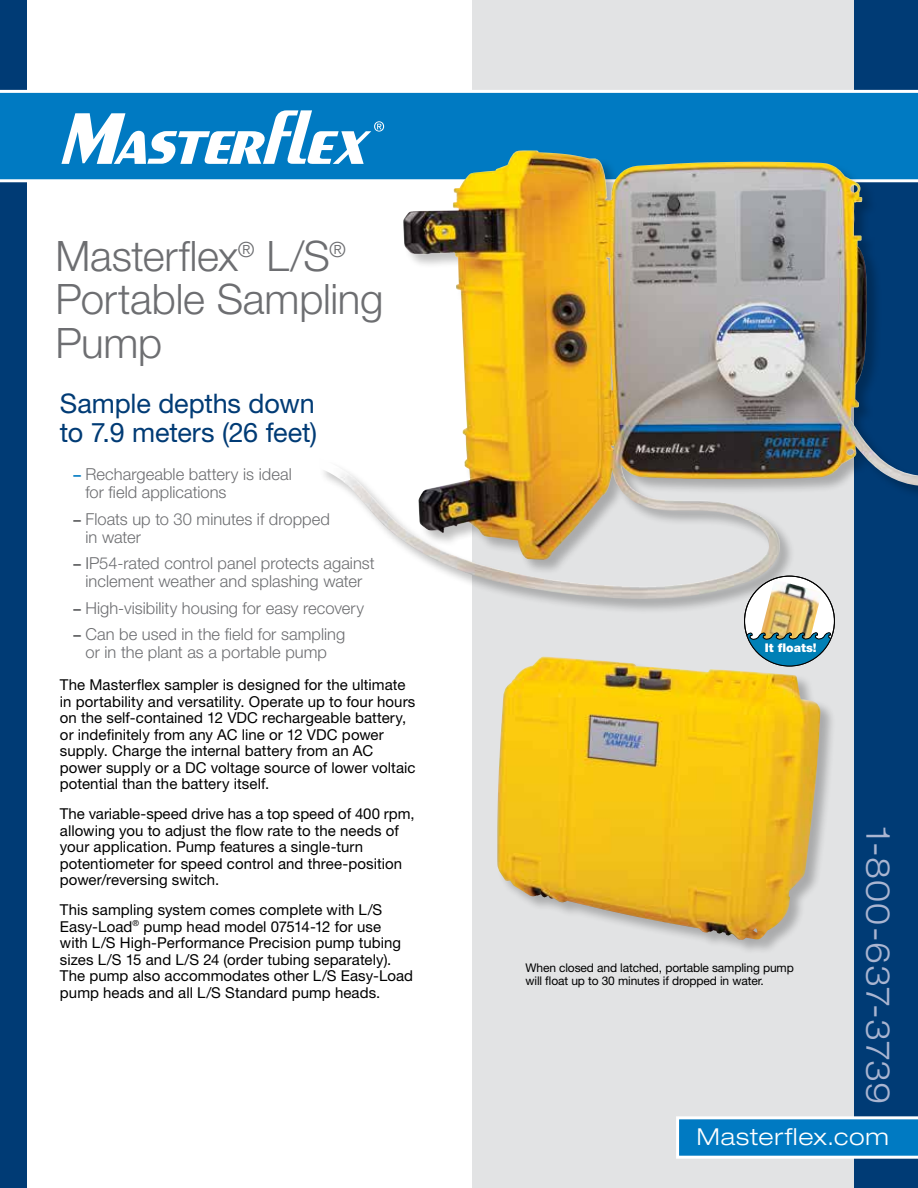
<style>
.page{position:relative;width:918px;height:1188px;background:#fff}
.page>*{position:absolute;margin:0;border:0;box-sizing:border-box;transform-origin:0 0}
.t1{font:300 42px/43.5px "Helvetica Neue";letter-spacing:-.005em;color:#6d6e71}
.t2{font:300 expanded 33px "Helvetica Neue";letter-spacing:.01em;color:#aab5d1}
.t3{font:27px/28.5px "Helvetica Neue";letter-spacing:-.005em;color:#003b75}
.t4{font:300 expanded 23.4px "Helvetica Neue";letter-spacing:.035em;color:#fff}
.t5{font:300 16.5px/18px "Helvetica Neue";color:#6d6e71}
.t6{font:15px/16.5px "Helvetica Neue";letter-spacing:.005em;color:#000}
.t7{font:12px/13.5px "Helvetica Neue";letter-spacing:-.01em;color:#000}
.t8{font:900 12px "Helvetica Neue";color:#fff}
.s1{font-weight:500;font-size:15px;color:#007ac2}
.s2{font-weight:500;font-size:15px;color:#58595b}
.s3{color:#58595b}
</style>
<div class="page">
<div style="left:472px;top:0;width:438px;height:1188px;background:#e2e3e4"></div>
<div style="left:0;top:0;width:27px;height:1188px;background:#003b75"></div>
<div style="left:854px;top:0;width:64px;height:1188px;background:#003b75"></div>
<svg style="left:0;top:89px;width:918px;height:94px;background:#1786c7"></svg>
<svg style="left:61px;top:110px;width:323px;height:54px"></svg>
<svg style="left:676px;top:1116px;width:242px;height:43px;background:#298fcb"></svg>
<div style="left:319px;top:150px;width:599px;height:465px;background:#000;opacity:.25"></div>
<img style="left:403px;top:151px;width:366px;height:436px">
<div style="left:745px;top:576px;width:89px;height:90px;background:#fff;border-radius:50%"></div>
<img style="left:756px;top:580px;width:66px;height:52px">
<svg style="left:745px;top:632px;width:89px;height:24px"></svg>
<div style="left:496px;top:656px;width:340px;height:299px;background:#000;opacity:.25"></div>
<img style="left:497px;top:656px;width:324px;height:284px">
<h1 class="t1" style="left:55px;top:233px;width:330px">Masterflex<sup>®</sup> L/S<sup>®<br></sup>Portable Sampling<br>Pump</h1>
<h3 class="t3" style="left:60px;top:389px;width:259px">Sample depths down to 7.9 meters (26 feet)</h3>
<p class="t5" style="left:86px;top:465px;width:208px;text-indent:-12px"><span class="s1">–</span> Rechargeable battery is ideal for field applications</p>
<p class="t5" style="left:86px;top:509px;width:246px;text-indent:-12px"><span class="s2">–</span> Floats up to 30 minutes if dropped in water</p>
<p class="t5" style="left:73px;top:554px;width:303px;text-align:center"><span class="s2">–</span> <span class="s3">I</span>P54-rated control panel protects against inclement weather and splashing water</p>
<p class="t5" style="left:73px;top:599px;width:292px"><span class="s2">–</span> High-visibility housing for easy recovery</p>
<p class="t5" style="left:73px;top:625px;width:273px;text-align:center"><span class="s2">–</span> Can be used in the field for sampling or in the plant as a portable pump</p>
<p class="t6" style="left:60px;top:677px;width:357px">The Masterflex sampler is designed for the ultimate in portability and versatility. Operate up to four hours on the self-contained 12 VDC rechargeable battery, or indefinitely from any AC line or 12 VDC power supply. Charge the internal battery from an AC power supply or a DC voltage source of lower voltaic potential than the battery itself.</p>
<p class="t6" style="left:60px;top:806px;width:356px">The variable-speed drive has a top speed of 400 rpm, allowing you to adjust the flow rate to the needs of your application. Pump features a single-turn potentiometer for speed control and three-position power/reversing switch.</p>
<p class="t6" style="left:60px;top:902px;width:355px">This sampling system comes complete with L/S Easy-Load<sup>®</sup> pump head model 07514-12 for use<br>with L/S High-Performance Precision pump tubing sizes L/S 15 and L/S 24 (order tubing separately).<br>The pump also accommodates other L/S Easy-Load pump heads and all L/S Standard pump heads.</p>
<p class="t8" style="left:765px;top:641px;width:53px">It floats!</p>
<p class="t7" style="left:525px;top:961px;width:270px">When closed and latched, portable sampling pump will float up to 30 minutes if dropped in water.</p>
<h2 class="t2" style="left:898px;top:827px;width:279px;rotate:90deg">1-800-637-3739</h2>
<h3 class="t4" style="left:697px;top:1123px;width:193px">Masterflex.com</h3>
</div>
